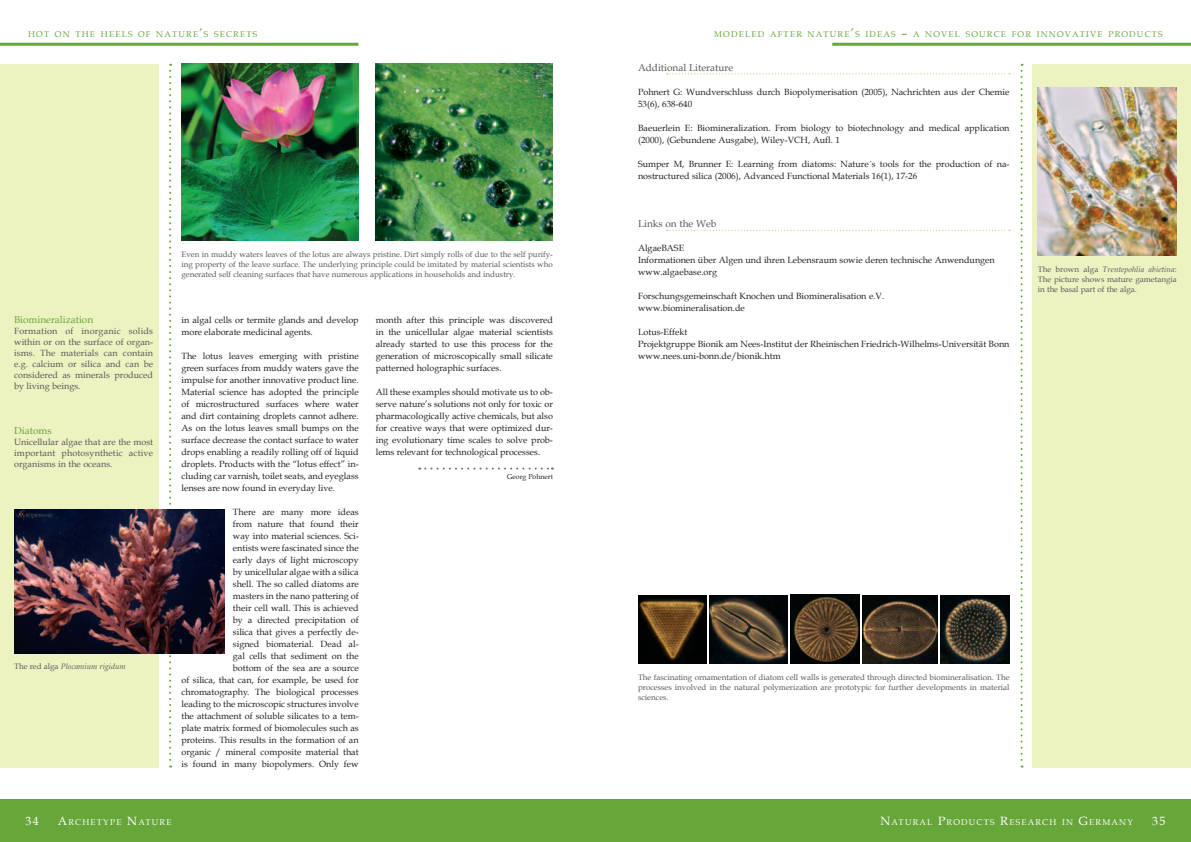
<style>
.page{position:relative;width:1191px;height:842px;background:#fff}
.page>*{position:absolute;margin:0;border:0;box-sizing:border-box;transform-origin:0 0}
.t1{font:12px "Book Antiqua";color:#fff}
.t2{font:10px "Book Antiqua";color:#57585a}
.t3{font:10px "Book Antiqua";color:#67a639}
.t4{font:9px/12px "Book Antiqua";color:#231f20}
.t5{font:9px/11px "Book Antiqua";color:#57585a;text-align:justify}
.t6{font:8.4px "Book Antiqua";letter-spacing:.145em;color:#67a639}
.t7{font:8.4px "Book Antiqua";letter-spacing:.145em;color:#fff}
.t8{font:8px/10px "Book Antiqua";color:#57585a;text-align:justify}
.t9{font:italic 8px "Book Antiqua";color:#57585a}
.t10{font:7px "Book Antiqua";color:#231f20}
.s1{font-size:12px}
.s2{font-style:normal}
.s3{font-style:italic}
</style>
<div class="page">
<div style="left:0;top:799px;width:595px;height:43px;background:#67a639"></div>
<svg style="left:169px;top:64px;width:2px;height:703px"></svg>
<div style="left:595px;top:799px;width:596px;height:43px;background:#67a639"></div>
<svg style="left:1020px;top:64px;width:2px;height:703px"></svg>
<hr style="left:0;top:43px;width:358px;height:3px;background:#67a639">
<div style="left:0;top:64px;width:159px;height:703px;background:#edf2c1"></div>
<div style="left:1032px;top:64px;width:159px;height:703px;background:#edf2c1"></div>
<svg style="left:667px;top:73px;width:343px;height:1px"></svg>
<svg style="left:667px;top:230px;width:343px;height:1px"></svg>
<hr style="left:832px;top:43px;width:359px;height:3px;background:#67a639">
<svg style="left:419px;top:468px;width:134px;height:2px"></svg>
<img style="left:181px;top:64px;width:178px;height:177px">
<img style="left:376px;top:64px;width:177px;height:177px">
<img style="left:14px;top:509px;width:210px;height:145px">
<img style="left:1037px;top:88px;width:139px;height:168px">
<img style="left:638px;top:595px;width:69px;height:69px">
<img style="left:709px;top:595px;width:78px;height:69px">
<img style="left:862px;top:595px;width:75px;height:69px">
<img style="left:791px;top:595px;width:68px;height:69px">
<img style="left:940px;top:595px;width:69px;height:69px">
<p class="t6" style="left:28px;top:29px;width:230px">HOT ON THE HEELS OF NATURE<span class="s1">’</span>S SECRETS</p>
<p class="t3" style="left:14px;top:314px;width:81px">Biomineralization</p>
<p class="t5" style="left:14px;top:326px;width:140px">Formation of inorganic solids within or on the surface of organ&shy;isms. The materials can contain e.g. calcium or silica and can be considered as minerals produced by living beings.</p>
<p class="t3" style="left:14px;top:425px;width:39px">Diatoms</p>
<p class="t5" style="left:14px;top:437px;width:140px">Unicellular algae that are the most important photosynthetic active organisms in the oceans.</p>
<p class="t9" style="left:14px;top:662px;width:113px"><span class="s2">The red alga</span> Plocamium rigidum</p>
<p class="t8" style="left:181px;top:249px;width:373px">Even in muddy waters leaves of the lotus are always pristine. Dirt simply rolls of due to the self purify&shy;ing property of the leave surface. The underlying principle could be imitated by material scientists who generated self cleaning surfaces that have numerous applications in households and industry.</p>
<p class="t4" style="left:181px;top:314px;width:179px">in algal cells or termite glands and develop more elaborate medicinal agents.</p>
<p class="t4" style="left:181px;top:350px;width:179px;text-align:justify">The lotus leaves emerging with pristine green surfaces from muddy waters gave the impulse for another innovative product line.<br>Material science has adopted the principle of microstructured surfaces where water and dirt containing droplets cannot adhere.<br>As on the lotus leaves small bumps on the surface decrease the contact surface to water drops enabling a readily rolling off of liquid droplets. Products with the “lotus effect” in&shy;cluding car varnish, toilet seats, and eyeglass lenses are now found in everyday live.</p>
<p class="t4" style="left:181px;top:506px;width:179px;text-align:right">There are many more ideas<br>from nature that found their<br>way into material sciences. Sci-<br>entists were fascinated since the<br>early days of light microscopy<br>by unicellular algae with a silica<br>shell. The so called diatoms are<br>masters in the nano pattering of<br>their cell wall. This is achieved<br>by a directed precipitation of<br>silica that gives a perfectly de-<br>signed biomaterial. Dead al-<br>gal cells that sediment on the<br>bottom of the sea are a source<br>of silica, that can, for example, be used for chromatography. The biological processes leading to the microscopic structures involve the attachment of soluble silicates to a tem&shy;plate matrix formed of biomolecules such as proteins. This results in the formation of an organic / mineral composite material that is found in many biopolymers. Only few</p>
<p class="t4" style="left:376px;top:314px;width:179px;text-align:justify">month after this principle was discovered in the unicellular algae material scientists already started to use this process for the generation of microscopically small silicate patterned holographic surfaces.</p>
<p class="t4" style="left:376px;top:386px;width:179px;text-align:justify">All these examples should motivate us to ob&shy;serve nature’s solutions not only for toxic or pharmacologically active chemicals, but also for creative ways that were optimized dur&shy;ing evolutionary time scales to solve prob&shy;lems relevant for technological processes.</p>
<p class="t10" style="left:507px;top:473px;width:47px">Georg Pohnert</p>
<p class="t6" style="left:714px;top:29px;width:450px">MODELED AFTER NATURE<span class="s1">’</span>S IDEAS <span class="s1">–</span> A NOVEL SOURCE FOR INN OVATIVE PRODUCTS</p>
<p class="t2" style="left:638px;top:61px;width:97px">Additional Literature</p>
<p class="t4" style="left:638px;top:86px;width:373px">Pohnert G: Wundverschluss durch Biopolymerisation (2005), Nachrichten aus der Chemie<br>53(6), 638-640</p>
<p class="t4" style="left:638px;top:122px;width:373px">Baeuerlein E: Biomineralization. From biology to biotechnology and medical application (2000), (Gebundene Ausgabe), Wiley-VCH, Aufl. 1</p>
<p class="t4" style="left:638px;top:158px;width:373px">Sumper M, Brunner E: Learning from diatoms: Nature´s tools for the production of na&shy;nostructured silica (2006), Advanced Functional Materials 16(1), 17-26</p>
<p class="t2" style="left:638px;top:218px;width:80px">Links on the Web</p>
<p class="t4" style="left:638px;top:242px;width:358px">AlgaeBASE<br>Informationen über Algen und ihren Lebensraum sowie deren technische Anwendungen www.algaebase.org</p>
<p class="t4" style="left:638px;top:290px;width:248px">Forschungsgemeinschaft Knochen und Biomineralisation e.V. www.biomineralisation.de</p>
<p class="t4" style="left:638px;top:326px;width:373px">Lotus-Effekt<br>Projektgruppe Bionik am Nees-Institut der Rheinischen Friedrich-Wilhelms-Universität Bonn www.nees.uni-bonn.de/bionik.htm</p>
<p class="t8" style="left:1037px;top:264px;width:140px">The brown alga <span class="s3">Trentepohlia abietina</span>:<br>The picture shows mature gametangia in the basal part of the alga.</p>
<p class="t8" style="left:638px;top:672px;width:373px">The fascinating ornamentation of diatom cell walls is generated through directed biomineralisation. The processes involved in the natural polymerization are prototypic for further developments in material sciences.</p>
<h1 class="t1" style="left:26px;top:813px;width:15px">34</h1>
<p class="t7" style="left:58px;top:817px;width:115px"><span class="s1">A</span>RCHETYPE <span class="s1">N</span>ATURE</p>
<p class="t7" style="left:880px;top:817px;width:254px"><span class="s1">N</span>ATURAL <span class="s1">P</span>RODUCTS <span class="s1">R</span>ESEARCH IN <span class="s1">G</span>ERMAN Y</p>
<h1 class="t1" style="left:1152px;top:813px;width:15px">35</h1>
</div>
